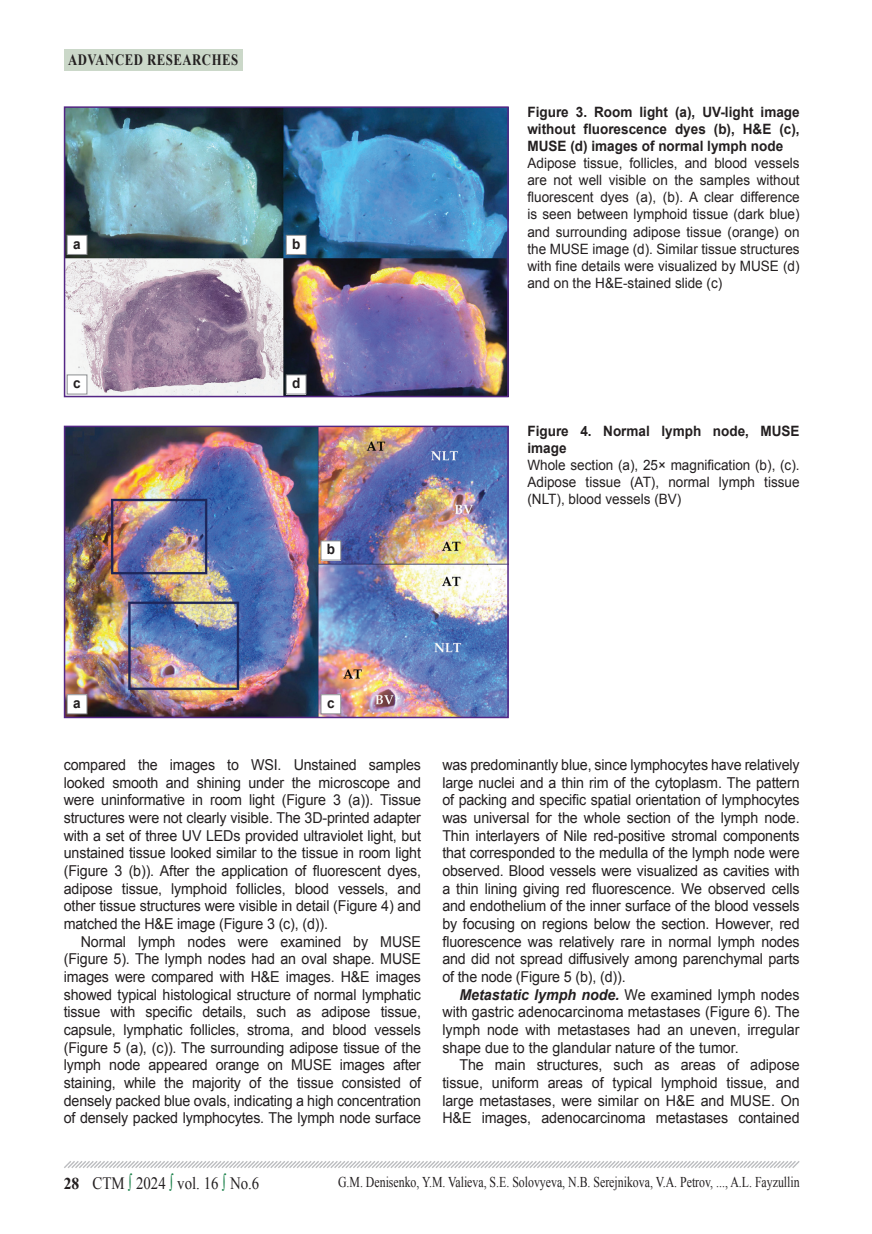
<style>
.page{position:relative;width:872px;height:1234px;background:#fff}
.page>*{position:absolute;margin:0;border:0;box-sizing:border-box;transform-origin:0 0}
.t1{font:17.4px "Times New Roman";color:#231f20;scale:.86 1}
.t2{font:700 15.75px "Times New Roman";letter-spacing:.04em;color:#231f20;scale:.81 1}
.t3{font:15px/17.7px "Arial";letter-spacing:-.01em;color:#231f20;text-align:justify;scale:.95 1}
.t4{font:15px "Times New Roman";color:#231f20;scale:.79 1}
.t5{font:14.25px/17.1px "Arial";color:#231f20;text-align:justify;scale:.95 1}
.t6{font:700 14.25px/17.1px "Arial";color:#231f20;text-align:justify;scale:.95 1}
.s1{font-weight:700;font-style:italic}
.s2{font-weight:700;font-size:16.5px}
.s3{color:#127c43}
</style>
<div class="page">
<svg style="left:64px;top:1161px;width:736px;height:7px"></svg>
<div style="left:64px;top:50px;width:178px;height:21px;background:#cbd8c9"></div>
<img style="left:67px;top:109px;width:439px;height:285px">
<div style="left:64px;top:106px;width:445px;height:291px;border:2px solid #542685"></div>
<div style="left:67px;top:235px;width:20px;height:19px;background:#fff"></div>
<div style="left:67px;top:235px;width:20px;height:20px;border:1px solid #8b8d90"></div>
<div style="left:286px;top:235px;width:20px;height:19px;background:#fff"></div>
<div style="left:286px;top:235px;width:20px;height:20px;border:1px solid #8b8d90"></div>
<div style="left:67px;top:375px;width:20px;height:19px;background:#fff"></div>
<div style="left:67px;top:374px;width:20px;height:20px;border:1px solid #8b8d90"></div>
<div style="left:286px;top:375px;width:20px;height:19px;background:#fff"></div>
<div style="left:286px;top:374px;width:20px;height:20px;border:1px solid #8b8d90"></div>
<img style="left:67px;top:428px;width:439px;height:287px">
<div style="left:64px;top:425px;width:445px;height:293px;border:2px solid #542685"></div>
<div style="left:67px;top:694px;width:20px;height:19px;background:#fff"></div>
<div style="left:67px;top:694px;width:20px;height:20px;border:1px solid #8b8d90"></div>
<div style="left:321px;top:541px;width:20px;height:19px;background:#fff"></div>
<div style="left:320px;top:540px;width:21px;height:20px;border:1px solid #8b8d90"></div>
<div style="left:321px;top:694px;width:20px;height:19px;background:#fff"></div>
<div style="left:320px;top:694px;width:21px;height:20px;border:1px solid #8b8d90"></div>
<p class="t2" style="left:68px;top:49px;width:212px">ADVANCED RESEARCHES</p>
<p class="t6" style="left:73px;top:235px;width:9px">а</p>
<p class="t6" style="left:292px;top:235px;width:10px">b</p>
<p class="t6" style="left:73px;top:375px;width:9px">c</p>
<p class="t6" style="left:292px;top:375px;width:10px">d</p>
<p class="t6" style="left:327px;top:541px;width:10px">b</p>
<p class="t6" style="left:527px;top:104px;width:288px">Figure 3. Room light (a), UV-light image without fluorescence dyes (b), H&amp;E (c), MUSE (d) images of normal lymph node</p>
<p class="t5" style="left:527px;top:155px;width:288px">Adipose tissue, follicles, and blood vessels are not well visible on the samples without fluorescent dyes (a), (b). A clear difference is seen between lymphoid tissue (dark blue) and surrounding adipose tissue (orange) on the MUSE image (d). Similar tissue structures with fine details were visualized by MUSE (d) and on the H&amp;E-stained slide (c)</p>
<p class="t6" style="left:527px;top:423px;width:288px">Figure 4. Normal lymph node, MUSE image</p>
<p class="t5" style="left:527px;top:457px;width:288px">Whole section (a), 25× magnification (b), (c).<br>Adipose tissue (AT), normal lymph tissue (NLT), blood vessels (BV)</p>
<p class="t6" style="left:73px;top:694px;width:9px">а</p>
<p class="t6" style="left:327px;top:694px;width:9px">c</p>
<p class="t3" style="left:64px;top:756px;width:377px">compared the images to WSI. Unstained samples looked smooth and shining under the microscope and were uninformative in room light (Figure 3 (a)). Tissue structures were not clearly visible. The 3D-printed adapter with a set of three UV LEDs provided ultraviolet light, but unstained tissue looked similar to the tissue in room light (Figure 3 (b)). After the application of fluorescent dyes, adipose tissue, lymphoid follicles, blood vessels, and other tissue structures were visible in detail (Figure 4) and matched the H&amp;E image (Figure 3 (c), (d)).</p>
<p class="t3" style="left:64px;top:932px;width:377px;text-indent:17px">Normal lymph nodes were examined by MUSE (Figure 5). The lymph nodes had an oval shape. MUSE images were compared with H&amp;E images. H&amp;E images showed typical histological structure of normal lymphatic tissue with specific details, such as adipose tissue, capsule, lymphatic follicles, stroma, and blood vessels (Figure 5 (a), (c)). The surrounding adipose tissue of the lymph node appeared orange on MUSE images after staining, while the majority of the tissue consisted of densely packed blue ovals, indicating a high concentration of densely packed lymphocytes. The lymph node surface</p>
<p class="t3" style="left:442px;top:756px;width:377px">was predominantly blue, since lymphocytes have relatively large nuclei and a thin rim of the cytoplasm. The pattern of packing and specific spatial orientation of lymphocytes was universal for the whole section of the lymph node.<br>Thin interlayers of Nile red-positive stromal components that corresponded to the medulla of the lymph node were observed. Blood vessels were visualized as cavities with a thin lining giving red fluorescence. We observed cells and endothelium of the inner surface of the blood vessels by focusing on regions below the section. However, red fluorescence was relatively rare in normal lymph nodes and did not spread diffusively among parenchymal parts of the node (Figure 5 (b), (d)).</p>
<p class="t3" style="left:442px;top:985px;width:377px;text-indent:17px"><span class="s1">Metastatic lymph node.</span> We examined lymph nodes with gastric adenocarcinoma metastases (Figure 6). The lymph node with metastases had an uneven, irregular shape due to the glandular nature of the tumor.</p>
<p class="t3" style="left:442px;top:1055px;width:377px;text-indent:17px">The main structures, such as areas of adipose tissue, uniform areas of typical lymphoid tissue, and large metastases, were similar on H&amp;E and MUSE. On H&amp;E images, adenocarcinoma metastases contained</p>
<p class="t1" style="left:64px;top:1171px;width:229px"><span class="s2">28</span> СТМ <span class="s3">∫</span> 2024 <span class="s3">∫</span> vol. 16 <span class="s3">∫</span> No.6</p>
<p class="t4" style="left:338px;top:1171px;width:586px">G.M. Denisenko, Y.M. Valieva, S.E. Solovyeva, N.B. Serejnikova, V.A. Petrov, ..., A.L. Fayzullin</p>
</div>
